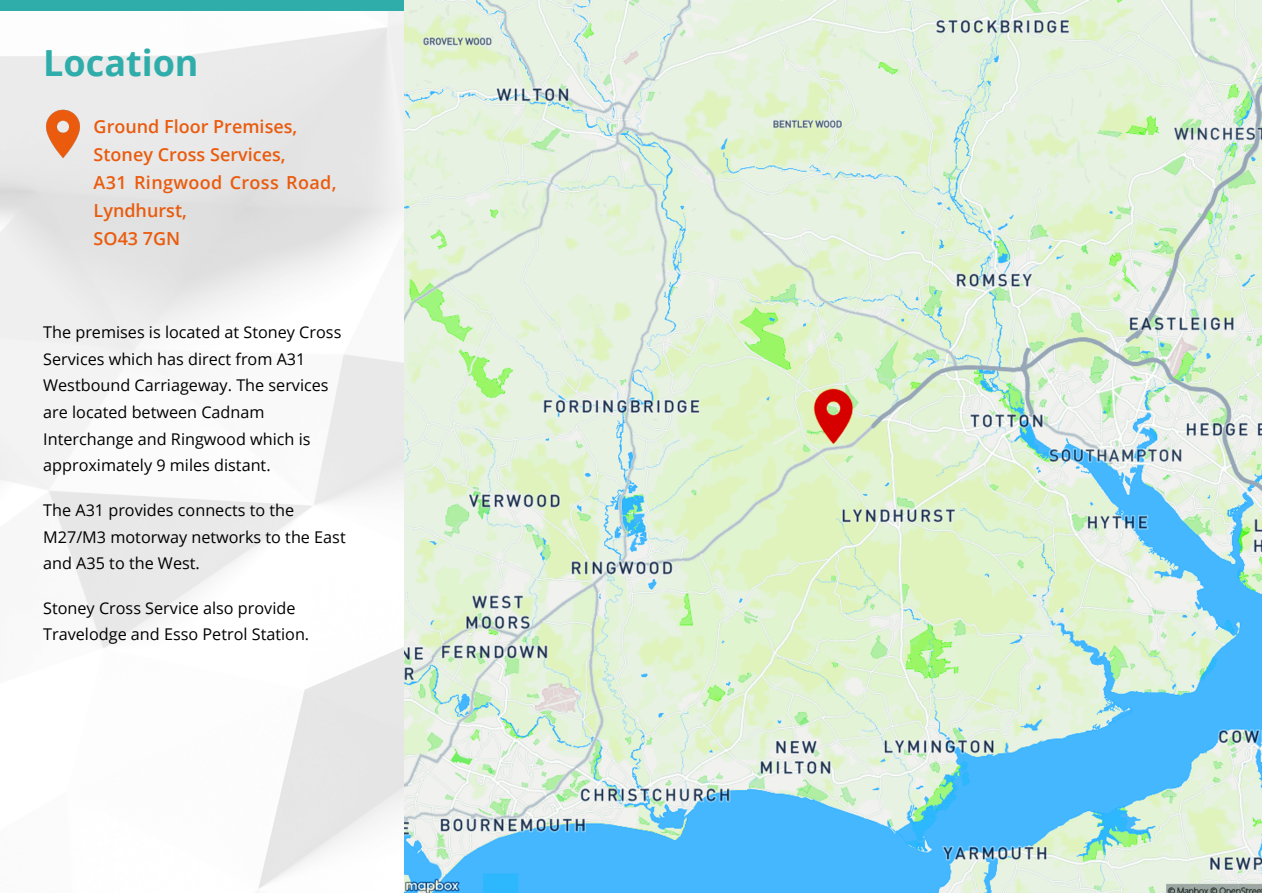
<style>
.page{position:relative;width:1263px;height:893px;background:#fff}
.page>*{position:absolute;margin:0;border:0;box-sizing:border-box;transform-origin:0 0}
.t1{font:700 36px "Open Sans";color:#2fadaa}
.t2{font:600 18px/28px "Open Sans";color:#ea5b0d}
.t3{font:16.2px/26.7px "Open Sans";color:#000}
</style>
<div class="page">
<img style="left:0;top:0;width:1261px;height:893px">
<img style="left:34px;top:105px;width:57px;height:58px">
<div style="left:0;top:0;width:404px;height:11px;background:#2fadaa"></div>
<h1 class="t1" style="left:43px;top:38px;width:157px">Location</h1>
<p class="t2" style="left:94px;top:112px;width:244px">Ground Floor Premises,<br>Stoney Cross Services,<br>A31 Ringwood Cross Road,<br>Lyndhurst,<br>SO43 7GN</p>
<p class="t3" style="left:43px;top:318px;width:300px">The premises is located at Stoney Cross Services which has direct from A31<br>Westbound Carriageway. The services are located between Cadnam Interchange and Ringwood which is approximately 9 miles distant.</p>
<p class="t3" style="left:43px;top:496px;width:304px">The A31 provides connects to the<br>M27/M3 motorway networks to the East and A35 to the West.</p>
<p class="t3" style="left:43px;top:594px;width:268px">Stoney Cross Service also provide<br>Travelodge and Esso Petrol Station.</p>
</div>
